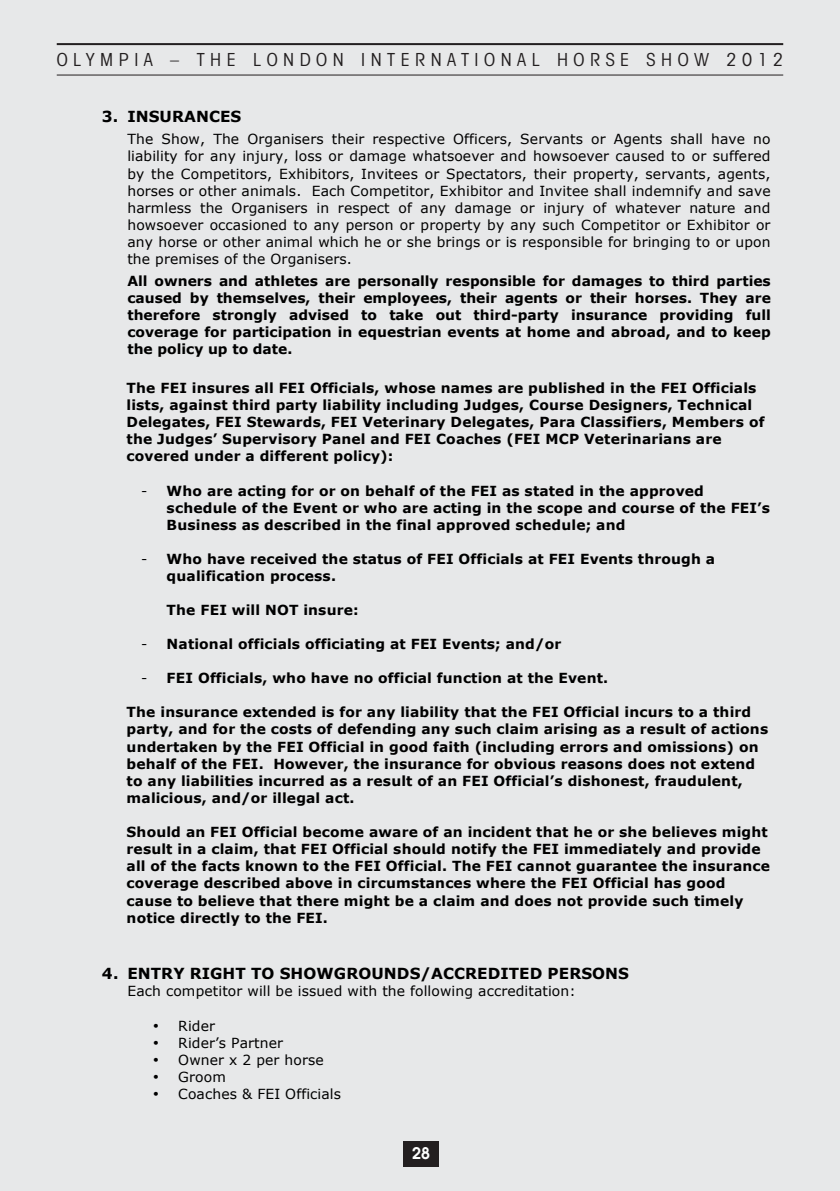
<style>
.page{position:relative;width:840px;height:1191px;background:#fff}
.page>*{position:absolute;margin:0;border:0;box-sizing:border-box;transform-origin:0 0}
.t1{font:condensed 18px "Avant Garde";letter-spacing:.305em;color:#231f20}
.t2{font:600 16px "Avant Garde";color:#fff}
.t3{font:700 15.2px "Verdana";letter-spacing:.005em;color:#000}
.t4{font:700 13.8px/17.2px "Verdana";letter-spacing:.01em;color:#000}
.t5{font:13.8px/17.2px "Verdana";letter-spacing:.01em;color:#000;text-align:justify}
.s1{font-weight:400}
</style>
<div class="page">
<div style="left:0;top:0;width:839px;height:1191px;background:#e7e8e9"></div>
<div style="left:403px;top:1140px;width:35px;height:26px;background:#231f20"></div>
<hr style="left:57px;top:75px;width:725px;height:1px;background:#231f20">
<hr style="left:57px;top:43px;width:725px;height:2px;background:#231f20">
<h1 class="t1" style="left:57px;top:53px;width:727px">OLYMPIA – THE LONDON INTERNATIONAL HORSE SHOW 2012</h1>
<p class="t3" style="left:102px;top:107px;width:141px">3. INSURANCES</p>
<p class="t5" style="left:127px;top:130px;width:644px">The Show, The Organisers their respective Officers, Servants or Agents shall have no liability for any injury, loss or damage whatsoever and howsoever caused to or suffered by the Competitors, Exhibitors, Invitees or Spectators, their property, servants, agents, horses or other animals. Each Competitor, Exhibitor and Invitee shall indemnify and save harmless the Organisers in respect of any damage or injury of whatever nature and howsoever occasioned to any person or property by any such Competitor or Exhibitor or any horse or other animal which he or she brings or is responsible for bringing to or upon the premises of the Organisers.</p>
<p class="t4" style="left:127px;top:272px;width:644px;text-align:justify">All owners and athletes are personally responsible for damages to third parties caused by themselves, their employees, their agents or their horses. They are therefore strongly advised to take out third-party insurance providing full coverage for participation in equestrian events at home and abroad, and to keep the policy up to date.</p>
<p class="t4" style="left:126px;top:378px;width:639px">The FEI insures all FEI Officials, whose names are published in the FEI Officials lists, against third party liability including Judges, Course Designers, Technical Delegates, FEI Stewards, FEI Veterinary Delegates, Para Classifiers, Members of the Judges’ Supervisory Panel and FEI Coaches (FEI MCP Veterinarians are covered under a different policy):</p>
<p class="t4" style="left:166px;top:481px;width:604px;text-indent:-25px"><span class="s1">-</span> Who are acting for or on behalf of the FEI as stated in the approved schedule of the Event or who are acting in the scope and course of the FEI’s<br>Business as described in the final approved schedule; and</p>
<p class="t4" style="left:166px;top:550px;width:549px;text-indent:-25px"><span class="s1">-</span> Who have received the status of FEI Officials at FEI Events through a qualification process.</p>
<p class="t4" style="left:166px;top:601px;width:193px">The FEI will NOT insure:</p>
<p class="t4" style="left:141px;top:635px;width:421px"><span class="s1">-</span> National officials officiating at FEI Events; and/or</p>
<p class="t4" style="left:141px;top:669px;width:468px"><span class="s1">-</span> FEI Officials, who have no official function at the Event.</p>
<p class="t4" style="left:126px;top:703px;width:642px">The insurance extended is for any liability that the FEI Official incurs to a third party, and for the costs of defending any such claim arising as a result of actions undertaken by the FEI Official in good faith (including errors and omissions) on behalf of the FEI. However, the insurance for obvious reasons does not extend to any liabilities incurred as a result of an FEI Official’s dishonest, fraudulent, malicious, and/or illegal act.</p>
<p class="t4" style="left:126px;top:823px;width:644px">Should an FEI Official become aware of an incident that he or she believes might result in a claim, that FEI Official should notify the FEI immediately and provide all of the facts known to the FEI Official. The FEI cannot guarantee the insurance coverage described above in circumstances where the FEI Official has good cause to believe that there might be a claim and does not provide such timely notice directly to the FEI.</p>
<p class="t3" style="left:102px;top:963px;width:528px">4. ENTRY RIGHT TO SHOWGROUNDS/ACCREDITED PERSONS</p>
<p class="t5" style="left:127px;top:982px;width:449px">Each competitor will be issued with the following accreditation:</p>
<p class="t5" style="left:153px;top:1016px;width:64px">• Rider</p>
<p class="t5" style="left:153px;top:1033px;width:132px">• Rider’s Partner</p>
<p class="t5" style="left:153px;top:1050px;width:172px">• Owner x 2 per horse</p>
<p class="t5" style="left:153px;top:1068px;width:74px">• Groom</p>
<p class="t5" style="left:153px;top:1085px;width:190px">• Coaches &amp; FEI Officials</p>
<p class="t2" style="left:412px;top:1144px;width:19px">28</p>
</div>
